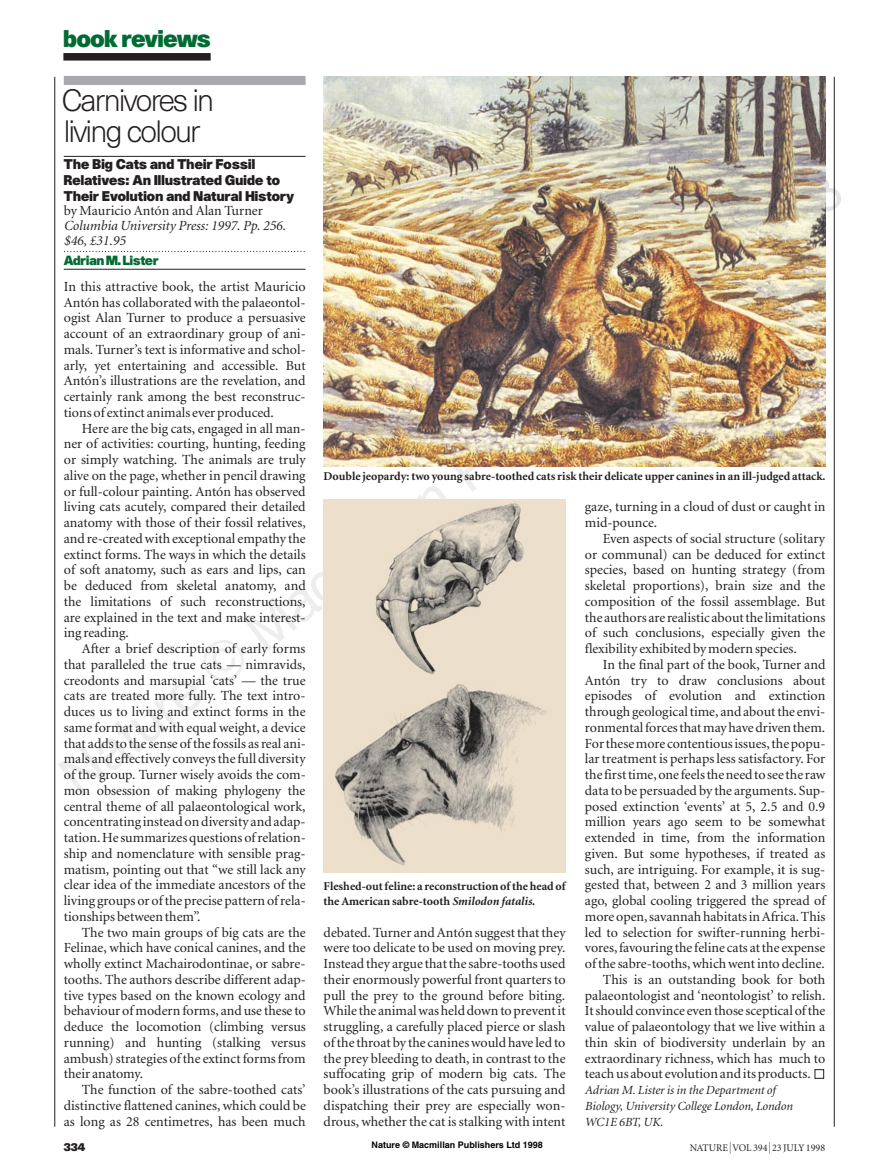
<style>
.page{position:relative;width:893px;height:1173px;background:#fff}
.page>*{position:absolute;margin:0;border:0;box-sizing:border-box;transform-origin:0 0}
.t1{font:28.5px/31.5px "Unica SB Light Titling";letter-spacing:-.07em;color:#231f20}
.t2{font:700 22.5px "Unica SH";letter-spacing:-.005em;color:#006b32}
.t3{font:13.95px/15.8px "Minion";color:#231f20;text-align:justify}
.t4{font:italic 13.95px/15px "Minion";color:#231f20}
.t5{font:700 13.2px/15.8px "Unica SH";letter-spacing:.02em;color:#231f20}
.t6{font:italic 12.45px/15.8px "Minion";color:#231f20}
.t7{font:700 12.3px "Unica SH";letter-spacing:.005em;color:#006b32}
.t8{font:700 12px/15.8px "Minion";color:#231f20}
.t9{font:700 10.8px "Unica SH";color:#231f20}
.t10{font:10.2px "Minion";color:#231f20}
.t11{font:700 9px "Helvetica";color:#000}
.s1{font-style:italic}
.s2{font-family:"Unica SB";font-weight:300;font-size:12px}
</style>
<div class="page">
<img style="left:105px;top:722px;width:39px;height:29px">
<img style="left:129px;top:708px;width:37px;height:34px">
<img style="left:153px;top:694px;width:22px;height:32px">
<img style="left:167px;top:681px;width:34px;height:30px">
<img style="left:307px;top:572px;width:16px;height:30px">
<img style="left:440px;top:466px;width:40px;height:25px">
<img style="left:481px;top:466px;width:37px;height:1px">
<div style="left:64px;top:76px;width:241px;height:9px;background:#a8a9ad"></div>
<hr style="left:64px;top:156px;width:241px;height:1px;background:#231f20">
<svg style="left:64px;top:251px;width:241px;height:1px"></svg>
<hr style="left:64px;top:269px;width:241px;height:1px;background:#231f20">
<div style="left:63px;top:53px;width:148px;height:8px;background:#231f20"></div>
<hr style="left:54px;top:77px;width:1px;height:1050px;background:#231f20">
<hr style="left:834px;top:77px;width:1px;height:1050px;background:#231f20">
<img style="left:323px;top:77px;width:502px;height:389px">
<img style="left:323px;top:499px;width:242px;height:373px">
<svg style="left:803px;top:172px;width:32px;height:44px"></svg>
<h2 class="t2" style="left:63px;top:31px;width:149px">book reviews</h2>
<h1 class="t1" style="left:64px;top:88px;width:152px">Carnivores in living colour</h1>
<p class="t5" style="left:64px;top:158px;width:232px">The Big Cats and Their Fossil<br>Relatives: An Illustrated Guide to<br>Their Evolution and Natural History</p>
<p class="t3" style="left:64px;top:204px;width:201px">by Mauricio Antón and Alan Turner</p>
<p class="t4" style="left:64px;top:219px;width:223px">Columbia University Press: 1997. Pp. 256. $46, £31.95</p>
<p class="t7" style="left:64px;top:256px;width:96px">Adrian M. Lister</p>
<p class="t3" style="left:64px;top:280px;width:243px">In this attractive book, the artist Mauricio Antón has collaborated with the palaeontol&shy;ogist Alan Turner to produce a persuasive account of an extraordinary group of ani&shy;mals. Turner’s text is informative and schol&shy;arly, yet entertaining and accessible. But Antón’s illustrations are the revelation, and certainly rank among the best reconstruc&shy;tions of extinct animals ever produced.</p>
<p class="t3" style="left:64px;top:422px;width:243px;text-indent:18px">Here are the big cats, engaged in all man&shy;ner of activities: courting, hunting, feeding or simply watching. The animals are truly alive on the page, whether in pencil drawing or full-colour painting. Antón has observed living cats acutely, compared their detailed anatomy with those of their fossil relatives, and re-created with exceptional empathy the extinct forms. The ways in which the details of soft anatomy, such as ears and lips, can be deduced from skeletal anatomy, and the limitations of such reconstructions, are explained in the text and make interest&shy;ing reading.</p>
<p class="t3" style="left:64px;top:642px;width:243px;text-indent:18px">After a brief description of early forms that paralleled the true cats — nimravids, creodonts and marsupial ‘cats’ — the true cats are treated more fully. The text intro&shy;duces us to living and extinct forms in the same format and with equal weight, a device that adds to the sense of the fossils as real ani&shy;mals and effectively conveys the full diversity of the group. Turner wisely avoids the com&shy;mon obsession of making phylogeny the central theme of all palaeontological work, concentrating instead on diversity and adap&shy;tation. He summarizes questions of relation&shy;ship and nomenclature with sensible prag&shy;matism, pointing out that “we still lack any clear idea of the immediate ancestors of the living groups or of the precise pattern of rela&shy;tionships between them”.</p>
<p class="t3" style="left:64px;top:926px;width:243px;text-indent:18px">The two main groups of big cats are the Felinae, which have conical canines, and the wholly extinct Machairodontinae, or sabre&shy;tooths. The authors describe different adap&shy;tive types based on the known ecology and behaviour of modern forms, and use these to deduce the locomotion (climbing versus running) and hunting (stalking versus ambush) strategies of the extinct forms from their anatomy.</p>
<p class="t3" style="left:64px;top:1083px;width:243px;text-indent:18px">The function of the sabre-toothed cats’ distinctive flattened canines, which could be as long as 28 centimetres, has been much</p>
<p class="t8" style="left:323px;top:469px;width:503px">Double jeopardy: two young sabre-toothed cats risk their delicate upper canines in an ill-judged attack.</p>
<p class="t8" style="left:323px;top:879px;width:243px">Fleshed-out feline: a reconstruction of the head of the American sabre-tooth <span class="s1">Smilodon fatalis</span>.</p>
<p class="t3" style="left:323px;top:926px;width:243px">debated. Turner and Antón suggest that they were too delicate to be used on moving prey.<br>Instead they argue that the sabre-tooths used their enormously powerful front quarters to pull the prey to the ground before biting.<br>While the animal was held down to prevent it struggling, a carefully placed pierce or slash of the throat by the canines would have led to the prey bleeding to death, in contrast to the suffocating grip of modern big cats. The book’s illustrations of the cats pursuing and dispatching their prey are especially won&shy;drous, whether the cat is stalking with intent</p>
<p class="t3" style="left:585px;top:500px;width:242px">gaze, turning in a cloud of dust or caught in mid-pounce.</p>
<p class="t3" style="left:585px;top:532px;width:242px;text-indent:18px">Even aspects of social structure (solitary or communal) can be deduced for extinct species, based on hunting strategy (from skeletal proportions), brain size and the composition of the fossil assemblage. But the authors are realistic about the limitations of such conclusions, especially given the flexibility exhibited by modern species.</p>
<p class="t3" style="left:603px;top:658px;width:224px">In the final part of the book, Turner and</p>
<p class="t3" style="left:585px;top:674px;width:242px">Antón try to draw conclusions about</p>
<p class="t3" style="left:585px;top:689px;width:242px">episodes of evolution and extinction</p>
<p class="t3" style="left:585px;top:705px;width:242px">through geological time, and about the envi-</p>
<p class="t3" style="left:585px;top:721px;width:242px">ronmental forces that may have driven them.</p>
<p class="t3" style="left:585px;top:737px;width:242px">For these more contentious issues, the popu-</p>
<p class="t3" style="left:585px;top:752px;width:242px">lar treatment is perhaps less satisfactory. For</p>
<p class="t3" style="left:585px;top:768px;width:242px">the first time, one feels the need to see the raw</p>
<p class="t3" style="left:585px;top:784px;width:242px">data to be persuaded by the arguments. Sup-</p>
<p class="t3" style="left:585px;top:800px;width:242px">posed extinction ‘events’ at 5, 2.5 and 0.9</p>
<p class="t3" style="left:585px;top:815px;width:242px">million years ago seem to be somewhat</p>
<p class="t3" style="left:585px;top:831px;width:242px">extended in time, from the information</p>
<p class="t3" style="left:585px;top:847px;width:242px">given. But some hypotheses, if treated as</p>
<p class="t3" style="left:585px;top:863px;width:242px">such, are intriguing. For example, it is sug-</p>
<p class="t3" style="left:585px;top:878px;width:242px">gested that, between 2 and 3 million years</p>
<p class="t3" style="left:585px;top:894px;width:242px">ago, global cooling triggered the spread of</p>
<p class="t3" style="left:585px;top:910px;width:242px">more open, savannah habitats in Africa. This</p>
<p class="t3" style="left:585px;top:926px;width:242px">led to selection for swifter-running herbi-</p>
<p class="t3" style="left:585px;top:941px;width:242px">vores, favouring the feline cats at the expense</p>
<p class="t3" style="left:585px;top:957px;width:241px">of the sabre-tooths, which went into decline.</p>
<p class="t3" style="left:603px;top:973px;width:224px">This is an outstanding book for both</p>
<p class="t3" style="left:585px;top:989px;width:242px">palaeontologist and ‘neontologist’ to relish.</p>
<p class="t3" style="left:585px;top:1004px;width:242px">It should convince even those sceptical of the</p>
<p class="t3" style="left:585px;top:1020px;width:242px">value of palaeontology that we live within a</p>
<p class="t3" style="left:585px;top:1036px;width:242px">thin skin of biodiversity underlain by an</p>
<p class="t3" style="left:585px;top:1052px;width:242px">extraordinary richness, which has much to</p>
<p class="t3" style="left:585px;top:1067px;width:227px">teach us about evolution and its products.</p>
<p class="t6" style="left:585px;top:1083px;width:209px">Adrian M. Lister is in the Department of<br>Biology, University College London, London<br>WC1E 6BT, UK.</p>
<p class="t9" style="left:64px;top:1143px;width:23px">334</p>
<p class="t10" style="left:689px;top:1143px;width:137px">NATURE<span class="s2">|</span> VOL 394 <span class="s2">|</span> 23 JULY 1998</p>
<p class="t11" style="left:371px;top:1142px;width:173px">Nature © Macmillan Publishers Ltd 1998</p>
</div>
